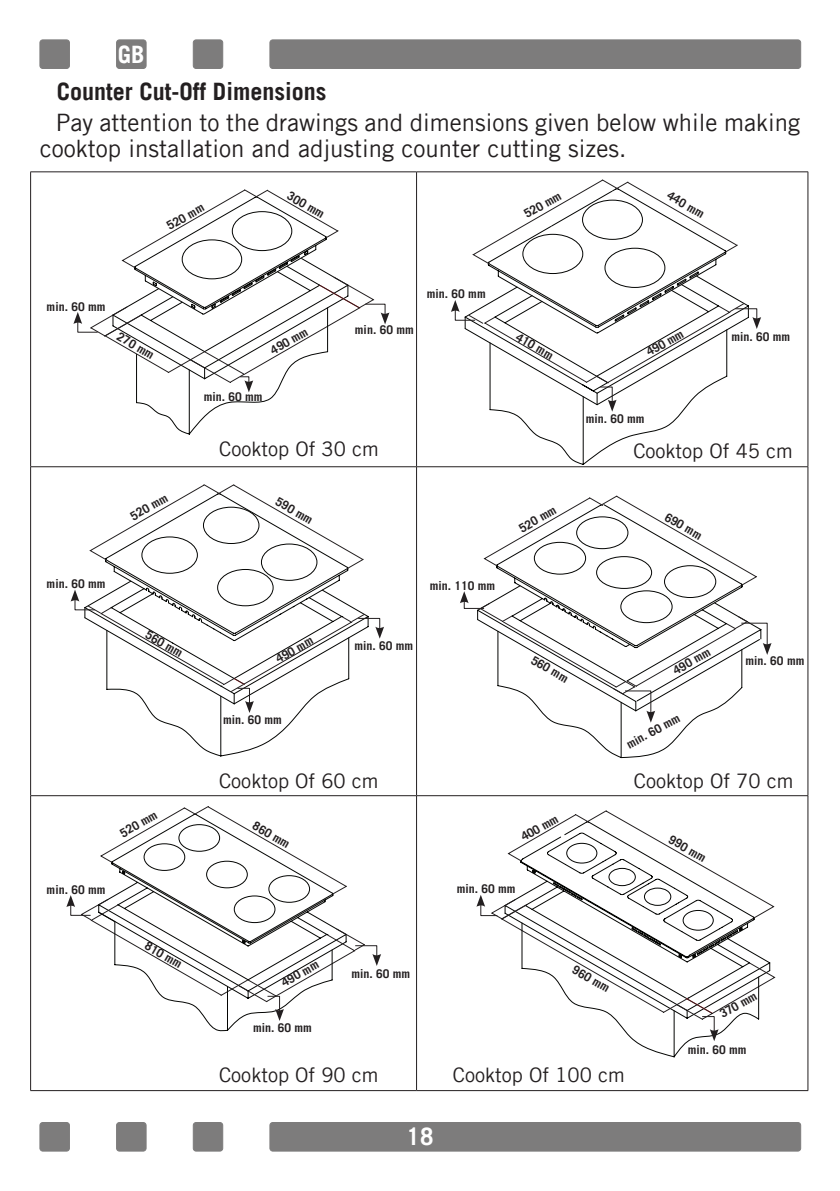
<style>
.page{position:relative;width:840px;height:1191px;background:#fff}
.page>*{position:absolute;margin:0;border:0;box-sizing:border-box;transform-origin:0 0}
.t1{font:24px/26px "Trade Gothic";color:#231f20}
.t2{font:700 24px "Trade Gothic";color:#231f20}
.t3{font:700 24px "Trade Gothic";color:#fff}
.t4{font:20px "Trade Gothic";color:#231f20}
.t5{font:700 12px "Trade Gothic";color:#231f20}
</style>
<div class="page">
<div style="left:270px;top:40px;width:530px;height:28px;background:#7d7c7c;border-radius:3px"></div>
<div style="left:269px;top:40px;width:531px;height:29px;border:1px solid #7d7c7c;border-radius:3px"></div>
<div style="left:40px;top:40px;width:29px;height:28px;background:#7d7c7c;border-radius:3px"></div>
<div style="left:40px;top:40px;width:30px;height:29px;border:1px solid #7d7c7c;border-radius:3px"></div>
<div style="left:193px;top:40px;width:29px;height:28px;background:#7d7c7c;border-radius:3px"></div>
<div style="left:193px;top:40px;width:30px;height:29px;border:1px solid #7d7c7c;border-radius:3px"></div>
<div style="left:116px;top:40px;width:30px;height:28px;background:#7d7c7c;border-radius:3px"></div>
<div style="left:116px;top:40px;width:30px;height:29px;border:1px solid #7d7c7c;border-radius:3px"></div>
<div style="left:270px;top:1122px;width:530px;height:29px;background:#7d7c7c;border-radius:3px"></div>
<div style="left:269px;top:1122px;width:531px;height:29px;border:1px solid #7d7c7c;border-radius:3px"></div>
<div style="left:40px;top:1122px;width:29px;height:29px;background:#7d7c7c;border-radius:3px"></div>
<div style="left:40px;top:1122px;width:30px;height:29px;border:1px solid #7d7c7c;border-radius:3px"></div>
<div style="left:193px;top:1122px;width:29px;height:29px;background:#7d7c7c;border-radius:3px"></div>
<div style="left:193px;top:1122px;width:30px;height:29px;border:1px solid #7d7c7c;border-radius:3px"></div>
<div style="left:116px;top:1122px;width:30px;height:29px;background:#7d7c7c;border-radius:3px"></div>
<div style="left:116px;top:1122px;width:30px;height:29px;border:1px solid #7d7c7c;border-radius:3px"></div>
<hr style="left:416px;top:171px;width:391px;height:1px;background:#231f20">
<hr style="left:807px;top:172px;width:1px;height:294px;background:#231f20">
<hr style="left:416px;top:466px;width:391px;height:1px;background:#231f20">
<hr style="left:807px;top:467px;width:1px;height:328px;background:#231f20">
<hr style="left:416px;top:795px;width:391px;height:1px;background:#231f20">
<hr style="left:807px;top:796px;width:1px;height:294px;background:#231f20">
<hr style="left:416px;top:1090px;width:391px;height:1px;background:#231f20">
<hr style="left:30px;top:171px;width:386px;height:1px;background:#231f20">
<hr style="left:30px;top:172px;width:1px;height:294px;background:#231f20">
<hr style="left:416px;top:172px;width:1px;height:294px;background:#231f20">
<hr style="left:30px;top:466px;width:386px;height:1px;background:#231f20">
<hr style="left:30px;top:467px;width:1px;height:328px;background:#231f20">
<hr style="left:416px;top:467px;width:1px;height:328px;background:#231f20">
<hr style="left:30px;top:795px;width:386px;height:1px;background:#231f20">
<hr style="left:30px;top:796px;width:1px;height:294px;background:#231f20">
<hr style="left:416px;top:796px;width:1px;height:294px;background:#231f20">
<hr style="left:30px;top:1090px;width:386px;height:1px;background:#231f20">
<svg style="left:136px;top:392px;width:141px;height:43px"></svg>
<svg style="left:73px;top:189px;width:316px;height:203px"></svg>
<svg style="left:506px;top:412px;width:177px;height:53px"></svg>
<svg style="left:451px;top:179px;width:309px;height:233px"></svg>
<svg style="left:71px;top:484px;width:313px;height:272px"></svg>
<svg style="left:66px;top:806px;width:315px;height:225px"></svg>
<svg style="left:476px;top:810px;width:299px;height:231px"></svg>
<svg style="left:460px;top:495px;width:311px;height:263px"></svg>
<h1 class="t3" style="left:118px;top:45px;width:28px">GB</h1>
<h1 class="t2" style="left:57px;top:81px;width:271px">Counter Cut-Off Dimensions</h1>
<h1 class="t1" style="left:40px;top:112px;width:761px;text-indent:16px">Pay attention to the drawings and dimensions given below while making cooktop installation and adjusting counter cutting sizes.</h1>
<p class="t5" style="left:165px;top:222px;width:42px;rotate:-29deg">520 mm</p>
<p class="t5" style="left:290px;top:191px;width:42px;rotate:30deg">300 mm</p>
<p class="t5" style="left:522px;top:210px;width:42px;rotate:-29deg">520 mm</p>
<p class="t5" style="left:670px;top:190px;width:42px;rotate:30deg">440 mm</p>
<p class="t5" style="left:47px;top:301px;width:60px">min. 60 mm</p>
<p class="t5" style="left:120px;top:331px;width:42px;rotate:30deg">270 mm</p>
<p class="t5" style="left:47px;top:579px;width:60px">min. 60 mm</p>
<p class="t5" style="left:129px;top:512px;width:42px;rotate:-29deg">520 mm</p>
<p class="t5" style="left:149px;top:629px;width:42px;rotate:30deg">560 mm</p>
<p class="t5" style="left:118px;top:829px;width:42px;rotate:-29deg">520 mm</p>
<p class="t5" style="left:47px;top:884px;width:60px">min. 60 mm</p>
<p class="t5" style="left:148px;top:940px;width:42px;rotate:30deg">810 mm</p>
<p class="t5" style="left:269px;top:346px;width:42px;rotate:-29deg">490 mm</p>
<p class="t5" style="left:203px;top:392px;width:60px">min. 60 mm</p>
<p class="t5" style="left:355px;top:325px;width:60px">min. 60 mm</p>
<p class="t5" style="left:426px;top:289px;width:60px">min. 60 mm</p>
<h2 class="t4" style="left:219px;top:442px;width:161px">Cooktop Of 30 cm</h2>
<p class="t5" style="left:279px;top:496px;width:42px;rotate:30deg">590 mm</p>
<p class="t5" style="left:429px;top:580px;width:67px">min. 110 mm</p>
<p class="t5" style="left:519px;top:332px;width:42px;rotate:30deg">410 mm</p>
<p class="t5" style="left:517px;top:525px;width:42px;rotate:-29deg">520 mm</p>
<p class="t5" style="left:644px;top:348px;width:42px;rotate:-29deg">490 mm</p>
<p class="t5" style="left:585px;top:414px;width:60px">min. 60 mm</p>
<p class="t5" style="left:731px;top:332px;width:60px">min. 60 mm</p>
<h2 class="t4" style="left:633px;top:443px;width:161px">Cooktop Of 45 cm</h2>
<p class="t5" style="left:667px;top:512px;width:42px;rotate:30deg">690 mm</p>
<p class="t5" style="left:274px;top:655px;width:42px;rotate:-29deg">490 mm</p>
<p class="t5" style="left:223px;top:715px;width:60px">min. 60 mm</p>
<p class="t5" style="left:354px;top:641px;width:60px">min. 60 mm</p>
<h2 class="t4" style="left:219px;top:773px;width:161px">Cooktop Of 60 cm</h2>
<p class="t5" style="left:256px;top:820px;width:42px;rotate:30deg">860 mm</p>
<p class="t5" style="left:534px;top:655px;width:42px;rotate:30deg">560 mm</p>
<p class="t5" style="left:671px;top:667px;width:42px;rotate:-29deg">490 mm</p>
<p class="t5" style="left:624px;top:741px;width:60px;rotate:-28deg">min. 60 mm</p>
<p class="t5" style="left:745px;top:656px;width:60px">min. 60 mm</p>
<p class="t5" style="left:519px;top:833px;width:42px;rotate:-29deg">400 mm</p>
<p class="t5" style="left:456px;top:884px;width:60px">min. 60 mm</p>
<h2 class="t4" style="left:633px;top:773px;width:161px">Cooktop Of 70 cm</h2>
<p class="t5" style="left:671px;top:834px;width:42px;rotate:30deg">990 mm</p>
<p class="t5" style="left:280px;top:979px;width:42px;rotate:-29deg">490 mm</p>
<p class="t5" style="left:351px;top:968px;width:60px">min. 60 mm</p>
<p class="t5" style="left:575px;top:964px;width:42px;rotate:30deg">960 mm</p>
<p class="t5" style="left:717px;top:1010px;width:42px;rotate:-29deg">370 mm</p>
<p class="t5" style="left:253px;top:1023px;width:60px">min. 60 mm</p>
<p class="t5" style="left:687px;top:1044px;width:60px">min. 60 mm</p>
<h2 class="t4" style="left:219px;top:1067px;width:161px">Cooktop Of 90 cm</h2>
<h2 class="t4" style="left:452px;top:1067px;width:173px">Cooktop Of 100 cm</h2>
<h1 class="t3" style="left:406px;top:1127px;width:28px">18</h1>
</div>
